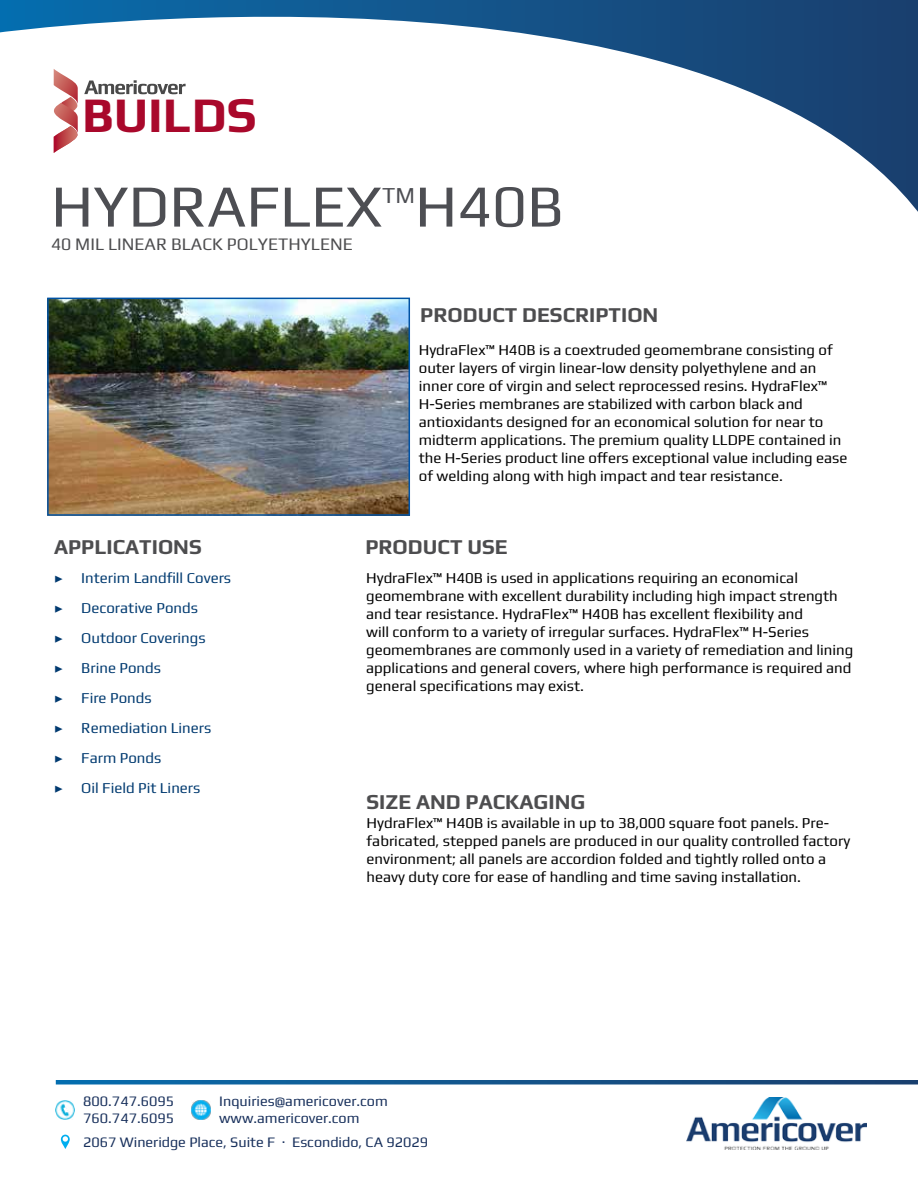
<style>
.page{position:relative;width:918px;height:1188px;background:#fff}
.page>*{position:absolute;margin:0;border:0;box-sizing:border-box;transform-origin:0 0}
.t1{font:60px "Play";color:#4d4e53}
.t2{font:700 49.35px "Play";color:#a9082b}
.t3{font:22.8px "Play";color:#4d4e53}
.t4{font:700 21px "Play";color:#4d4d4f}
.t5{font:17.55px "Play";color:#4d4d4f}
.t6{font:15px/18px "Play";color:#000}
.t7{font:15px/30px "Play";color:#003a70}
.t8{font:14.4px/16.2px "Play";color:#18305c}
.s1{font-family:"Minion Pro"}
</style>
<div class="page">
<svg style="left:0;top:0;width:918px;height:212px"></svg>
<img style="left:686px;top:1097px;width:181px;height:53px">
<svg style="left:56px;top:1080px;width:862px;height:4px;background:#12558c"></svg>
<svg style="left:49px;top:69px;width:29px;height:84px"></svg>
<svg style="left:84px;top:80px;width:102px;height:15px"></svg>
<img style="left:56px;top:1100px;width:19px;height:19px">
<img style="left:192px;top:1100px;width:19px;height:19px">
<svg style="left:61px;top:1135px;width:9px;height:14px"></svg>
<svg style="left:63px;top:1136px;width:5px;height:6px"></svg>
<img style="left:50px;top:301px;width:357px;height:212px">
<div style="left:47px;top:298px;width:363px;height:218px;border:2px solid #0052a4"></div>
<h2 class="t2" style="left:82px;top:80px;width:176px">BUILDS</h2>
<h1 class="t1" style="left:51px;top:164px;width:333px">HYDRAFLEX</h1>
<h3 class="t3" style="left:382px;top:180px;width:34px">TM</h3>
<h1 class="t1" style="left:415px;top:164px;width:150px">H40B</h1>
<p class="t5" style="left:51px;top:231px;width:304px">40 MIL LINEAR BLACK POLYETHYLENE</p>
<h3 class="t4" style="left:420px;top:300px;width:240px">PRODUCT DESCRIPTION</h3>
<p class="t6" style="left:419px;top:340px;width:430px">HydraFlex™ H40B is a coextruded geomembrane consisting of outer layers of virgin linear-low density polyethylene and an inner core of virgin and select reprocessed resins. HydraFlex™ H-Series membranes are stabilized with carbon black and antioxidants designed for an economical solution for near to midterm applications. The premium quality LLDPE contained in the H-Series product line offers exceptional value including ease of welding along with high impact and tear resistance.</p>
<h3 class="t4" style="left:54px;top:532px;width:149px">APPLICATIONS</h3>
<h3 class="t4" style="left:365px;top:532px;width:144px">PRODUCT USE</h3>
<p class="t7" style="left:54px;top:562px;width:178px"><span class="s1">▶</span> Interim Landfill Covers <span class="s1">▶</span> Decorative Ponds<br><span class="s1">▶</span> Outdoor Coverings<br><span class="s1">▶</span> Brine Ponds<br><span class="s1">▶</span> Fire Ponds<br><span class="s1">▶</span> Remediation Liners<br><span class="s1">▶</span> Farm Ponds<br><span class="s1">▶</span> Oil Field Pit Liners</p>
<p class="t6" style="left:366px;top:568px;width:489px">HydraFlex™ H40B is used in applications requiring an economical geomembrane with excellent durability including high impact strength and tear resistance. HydraFlex™ H40B has excellent flexibility and<br>will conform to a variety of irregular surfaces. HydraFlex™ H-Series geomembranes are commonly used in a variety of remediation and lining applications and general covers, where high performance is required and general specifications may exist.</p>
<h3 class="t4" style="left:367px;top:787px;width:220px">SIZE AND PACKAGING</h3>
<p class="t6" style="left:367px;top:813px;width:485px">HydraFlex™ H40B is available in up to 38,000 square foot panels. Pre&shy;fabricated, stepped panels are produced in our quality controlled factory environment; all panels are accordion folded and tightly rolled onto a heavy duty core for ease of handling and time saving installation.</p>
<p class="t8" style="left:219px;top:1093px;width:170px">Inquiries@americover.com www.americover.com</p>
<p class="t8" style="left:83px;top:1092px;width:92px">800.747.6095<br>760.747.6095</p>
<p class="t8" style="left:83px;top:1133px;width:347px">2067 Wineridge Place, Suite F ∙ Escondido, CA 92029</p>
</div>
